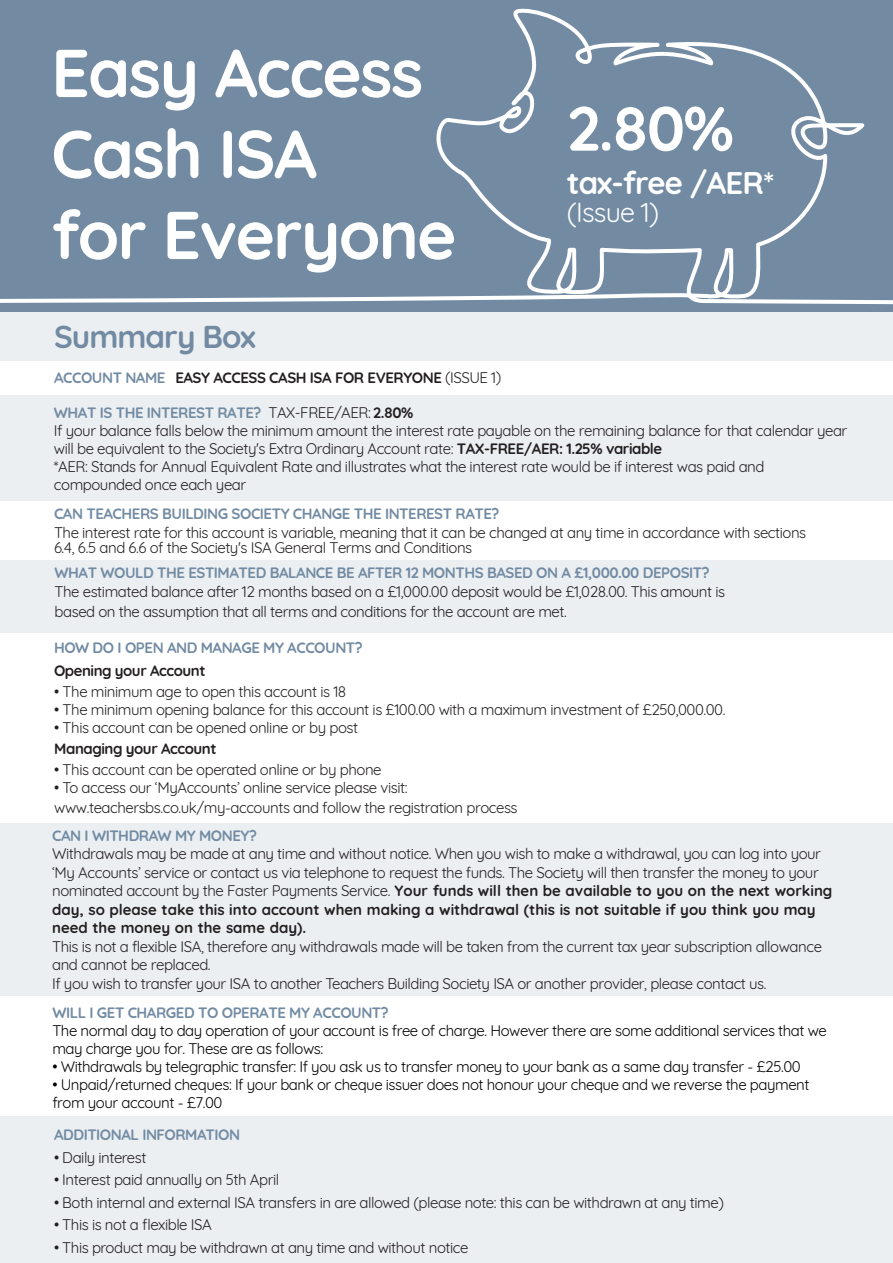
<style>
.page{position:relative;width:893px;height:1263px;background:#fff}
.page>*{position:absolute;margin:0;border:0;box-sizing:border-box;transform-origin:0 0}
.t1{font:700 67.5px/81px "Quicksand";letter-spacing:-.025em;color:#fff}
.t2{font:700 62.25px "Quicksand";color:#fff}
.t3{font:700 31.5px "Quicksand";letter-spacing:-.03em;color:#728ba3}
.t4{font:700 31.2px "Quicksand";letter-spacing:-.03em;color:#fff}
.t5{font:26.85px "Quicksand";letter-spacing:-.03em;color:#fff}
.t6{font:15px/18.5px "Quicksand";letter-spacing:-.03em;color:#231f20}
.t7{font:15px/18px "Quicksand";letter-spacing:-.03em;color:#000}
.t8{font:700 15px "Quicksand";letter-spacing:-.03em;color:#728ba3}
.t9{font:700 15px "Quicksand";letter-spacing:-.03em;color:#231f20}
.s1{color:#728ba3}
.s2{font-weight:400}
.s3{font-weight:700;color:#728ba3}
.s4{font-weight:700}
</style>
<div class="page">
<div style="left:0;top:1116px;width:893px;height:147px;background:#ebeff2"></div>
<div style="left:0;top:0;width:893px;height:329px;background:#728ba3"></div>
<div style="left:0;top:312px;width:893px;height:48px;background:#ebeff2"></div>
<div style="left:0;top:395px;width:893px;height:105px;background:#ebeff2"></div>
<div style="left:0;top:560px;width:893px;height:73px;background:#ebeff2"></div>
<svg style="left:0;top:8px;width:893px;height:297px"></svg>
<div style="left:0;top:823px;width:893px;height:173px;background:#ebeff2"></div>
<p class="t1" style="left:51px;top:27px;width:407px">Easy Access<br>Cash ISA<br>for Everyone</p>
<p class="t3" style="left:54px;top:311px;width:203px">Summary Box</p>
<p class="t9" style="left:54px;top:365px;width:449px"><span class="s1">ACCOUNT NAME</span> EASY ACCESS CASH ISA FOR EVERYONE <span class="s2">(ISSUE 1)</span></p>
<p class="t2" style="left:567px;top:77px;width:169px">2.80%</p>
<p class="t4" style="left:567px;top:157px;width:209px">tax-free /AER*</p>
<p class="t5" style="left:567px;top:191px;width:94px">(Issue 1)</p>
<p class="t6" style="left:54px;top:402px;width:795px;line-height:18px"><span class="s3">WHAT IS THE INTEREST RATE?</span> TAX-FREE/AER: <span class="s4">2.80%<br></span>If your balance falls below the minimum amount the interest rate payable on the remaining balance for that calendar year will be equivalent to the Society's Extra Ordinary Account rate: <span class="s4">TAX-FREE/AER: 1.25% variable<br></span>*AER: Stands for Annual Equivalent Rate and illustrates what the interest rate would be if interest was paid and compounded once each year</p>
<p class="t6" style="left:54px;top:503px;width:754px"><span class="s3">CAN TEACHERS BUILDING SOCIETY CHANGE THE INTEREST RATE?<br></span>The interest rate for this account is variable, meaning that it can be changed at any time in accordance with sections</p>
<p class="t6" style="left:54px;top:537px;width:420px">6.4, 6.5 and 6.6 of the Society's ISA General Terms and Conditions</p>
<p class="t6" style="left:55px;top:561px;width:672px;line-height:19.2px"><span class="s3">WHAT WOULD THE ESTIMATED BALANCE BE A</span><span class="s3">FTER 12 MONTHS</span> <span class="s3">BASED ON A £1,000.00 DEPOSIT?<br></span>The estimated balance after 12 months based on a £1,000.00 deposit would be £1,028.00. This amount is based on the assumption that all terms and conditions for the account are met.</p>
<p class="t8" style="left:54px;top:635px;width:310px">HOW DO I OPEN AND MANAGE MY ACCOUNT?</p>
<p class="t9" style="left:54px;top:658px;width:153px">Opening your Account</p>
<p class="t6" style="left:54px;top:681px;width:294px">• The minimum age to open this account is 18</p>
<p class="t6" style="left:54px;top:699px;width:673px">• The minimum opening balance for this account is £100.00 with a maximum investment of £250,000.00.</p>
<p class="t6" style="left:54px;top:716px;width:305px;line-height:21px">• This account can be opened online or by post<br><span class="s4">Managing your Account</span></p>
<p class="t6" style="left:54px;top:759px;width:329px">• This account can be operated online or by phone</p>
<p class="t6" style="left:54px;top:777px;width:465px;line-height:19.5px">• To access our ‘MyAccounts’ online service please visit: www.teachersbs.co.uk/my-accounts and follow the registration process</p>
<p class="t6" style="left:52px;top:824px;width:782px"><span class="s3">CAN I WITHDRAW MY MONEY?<br></span>Withdrawals may be made at any time and without notice. When you wish to make a withdrawal, you can log into your ‘My Accounts’ service or contact us via telephone to request the funds. The Society will then transfer the money to your nominated account by the Faster Payments Service. <span class="s4">Your funds will then be available to you on the next working day, so please take this into account when making a withdrawal (this is not suitable if you think you may need the money on the same day).<br></span>This is not a flexible ISA, therefore any withdrawals made will be taken from the current tax year subscription allowance and cannot be replaced.<br>If you wish to transfer your ISA to another Teachers Building Society ISA or another provider, please contact us.</p>
<p class="t8" style="left:52px;top:1000px;width:338px">WILL I GET CHARGED TO OPERATE MY ACCOUNT?</p>
<p class="t7" style="left:52px;top:1020px;width:776px">The normal day to day operation of your account is free of charge. However there are some additional services that we may charge you for. These are as follows:</p>
<p class="t7" style="left:52px;top:1056px;width:750px">• Withdrawals by telegraphic transfer: If you ask us to transfer money to your bank as a same day transfer - £25.00</p>
<p class="t7" style="left:52px;top:1074px;width:759px">• Unpaid/returned cheques: If your bank or cheque issuer does not honour your cheque and we reverse the payment from your account - £7.00</p>
<p class="t8" style="left:54px;top:1122px;width:188px">ADDITIONAL INFORMATION</p>
<p class="t6" style="left:54px;top:1146px;width:94px">• Daily interest</p>
<p class="t6" style="left:54px;top:1169px;width:227px">• Interest paid annually on 5th April</p>
<p class="t6" style="left:54px;top:1191px;width:671px">• Both internal and external ISA transfers in are allowed (please note: this can be withdrawn at any time)</p>
<p class="t6" style="left:54px;top:1214px;width:159px">• This is not a flexible ISA</p>
<p class="t6" style="left:54px;top:1237px;width:416px">• This product may be withdrawn at any time and without notice</p>
</div>
